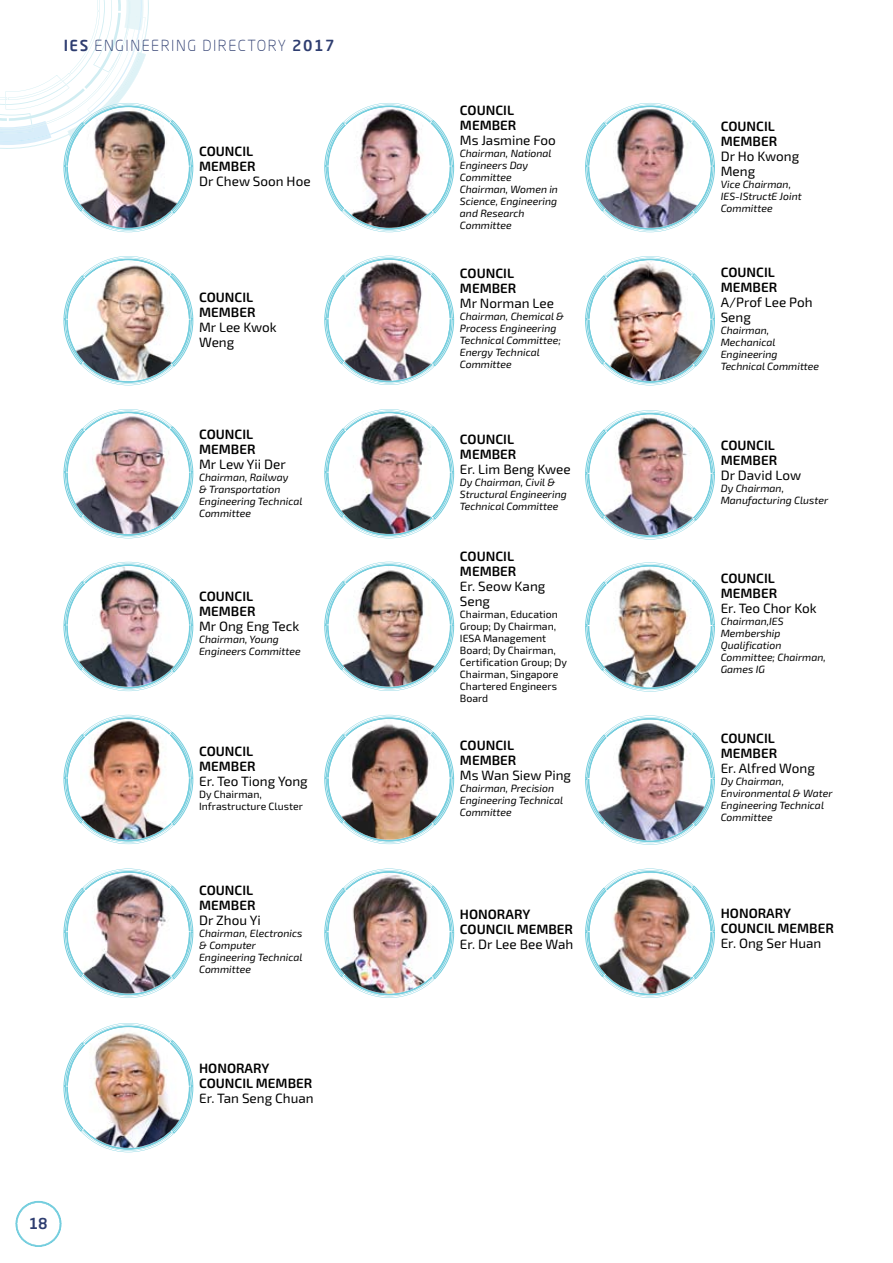
<style>
.page{position:relative;width:893px;height:1263px;background:#fff}
.page>*{position:absolute;margin:0;border:0;box-sizing:border-box;transform-origin:0 0}
.t1{font:300 15px "Neo Sans Pro";letter-spacing:.1em;color:#2e3d70}
.t2{font:500 15px "Neo Sans Pro";color:#2e3d70}
.t3{font:600 13.5px/15px "Exo 2";color:#000}
.t4{font:13.5px/15px "Exo 2";color:#000}
.t5{font:italic 10.5px/12px "Exo 2";color:#000}
.t6{font:10.5px/12px "Exo 2";color:#000}
.s1{font-weight:500}
</style>
<div class="page">
<svg style="left:16px;top:1201px;width:45px;height:45px"></svg>
<svg style="left:53px;top:1223px;width:7px;height:16px"></svg>
<svg style="left:585px;top:868px;width:130px;height:130px"></svg>
<img style="left:595px;top:873px;width:113px;height:120px">
<svg style="left:324px;top:868px;width:130px;height:130px"></svg>
<img style="left:329px;top:873px;width:109px;height:120px">
<svg style="left:64px;top:868px;width:129px;height:130px"></svg>
<img style="left:68px;top:873px;width:118px;height:120px">
<svg style="left:585px;top:715px;width:130px;height:130px"></svg>
<img style="left:589px;top:720px;width:121px;height:120px;border-radius:60px">
<svg style="left:324px;top:715px;width:130px;height:129px"></svg>
<img style="left:341px;top:719px;width:99px;height:121px">
<svg style="left:64px;top:715px;width:129px;height:129px"></svg>
<img style="left:80px;top:719px;width:91px;height:121px">
<svg style="left:585px;top:562px;width:130px;height:130px"></svg>
<img style="left:589px;top:567px;width:121px;height:120px;border-radius:60px">
<svg style="left:64px;top:1023px;width:129px;height:129px"></svg>
<img style="left:73px;top:1027px;width:109px;height:121px">
<svg style="left:64px;top:562px;width:129px;height:129px"></svg>
<img style="left:68px;top:566px;width:121px;height:121px;border-radius:60px">
<svg style="left:585px;top:410px;width:130px;height:129px"></svg>
<img style="left:589px;top:415px;width:121px;height:120px;border-radius:60px">
<svg style="left:324px;top:409px;width:130px;height:129px"></svg>
<img style="left:329px;top:414px;width:121px;height:120px;border-radius:60px">
<svg style="left:64px;top:409px;width:129px;height:129px"></svg>
<img style="left:68px;top:414px;width:121px;height:120px;border-radius:60px">
<svg style="left:585px;top:256px;width:130px;height:129px"></svg>
<img style="left:593px;top:261px;width:110px;height:120px">
<svg style="left:324px;top:256px;width:130px;height:129px"></svg>
<img style="left:329px;top:260px;width:119px;height:121px">
<svg style="left:64px;top:256px;width:129px;height:129px"></svg>
<img style="left:68px;top:261px;width:114px;height:120px">
<svg style="left:585px;top:103px;width:130px;height:129px"></svg>
<img style="left:589px;top:108px;width:121px;height:120px;border-radius:60px">
<svg style="left:324px;top:103px;width:130px;height:129px"></svg>
<img style="left:329px;top:108px;width:117px;height:120px">
<svg style="left:0;top:0;width:193px;height:232px"></svg>
<img style="left:79px;top:109px;width:99px;height:119px">
<svg style="left:324px;top:562px;width:130px;height:129px"></svg>
<img style="left:329px;top:566px;width:121px;height:121px;border-radius:60px">
<h1 class="t1" style="left:64px;top:37px;width:272px"><span class="s1">IES</span> ENGINEERING DIRECTORY <span class="s1">2017</span></h1>
<p class="t3" style="left:199px;top:144px;width:18px">COUN</p>
<p class="t3" style="left:199px;top:144px;width:50px;text-indent:35px">CIL<br>MEMBER</p>
<p class="t4" style="left:199px;top:174px;width:113px">Dr Chew Soon Hoe</p>
<p class="t3" style="left:199px;top:290px;width:18px">COUN</p>
<p class="t3" style="left:199px;top:290px;width:50px;text-indent:35px">CIL<br>MEMBER</p>
<p class="t4" style="left:199px;top:320px;width:79px">Mr Lee Kwok<br>Weng</p>
<p class="t3" style="left:199px;top:427px;width:18px">COUN</p>
<p class="t3" style="left:199px;top:427px;width:50px;text-indent:35px">CIL<br>MEMBER</p>
<p class="t4" style="left:199px;top:457px;width:88px">Mr Lew Yii Der</p>
<p class="t5" style="left:199px;top:471px;width:105px">Chairman, Railway<br>&amp; Transportation<br>Engineering Technical<br>Committee</p>
<p class="t3" style="left:199px;top:589px;width:18px">COUN</p>
<p class="t3" style="left:199px;top:589px;width:50px;text-indent:35px">CIL<br>MEMBER</p>
<p class="t4" style="left:199px;top:619px;width:102px">Mr Ong Eng Teck</p>
<p class="t5" style="left:199px;top:633px;width:103px">Chairman, Young<br>Engineers Committee</p>
<p class="t3" style="left:199px;top:744px;width:18px">COUN</p>
<p class="t3" style="left:199px;top:744px;width:50px;text-indent:35px">CIL<br>MEMBER</p>
<p class="t4" style="left:199px;top:774px;width:110px">Er. Teo Tiong Yong</p>
<p class="t6" style="left:199px;top:789px;width:105px">Dy Chairman,<br>Infrastructure Cluster</p>
<p class="t3" style="left:199px;top:882px;width:18px">COUN</p>
<p class="t3" style="left:199px;top:882px;width:50px;text-indent:35px">CIL<br>MEMBER</p>
<p class="t4" style="left:199px;top:912px;width:63px">Dr Zhou Yi</p>
<p class="t5" style="left:199px;top:927px;width:105px">Chairman, Electronics &amp; Computer<br>Engineering Technical<br>Committee</p>
<p class="t3" style="left:199px;top:1061px;width:19px">HONOR</p>
<p class="t3" style="left:245px;top:1061px;width:18px">ARY</p>
<p class="t3" style="left:199px;top:1076px;width:18px">COUN</p>
<p class="t3" style="left:235px;top:1076px;width:62px">CIL MEMBER</p>
<p class="t4" style="left:199px;top:1091px;width:116px">Er. Tan Seng Chuan</p>
<h1 class="t2" style="left:29px;top:1214px;width:20px">18</h1>
<p class="t3" style="left:460px;top:103px;width:18px">COUN</p>
<p class="t3" style="left:460px;top:103px;width:50px;text-indent:35px">CIL<br>MEMBER</p>
<p class="t4" style="left:460px;top:133px;width:97px">Ms Jasmine Foo</p>
<p class="t5" style="left:460px;top:147px;width:100px">Chairman, National<br>Engineers Day<br>Committee<br>Chairman, Women in<br>Science, Engineering and Research<br>Committee</p>
<p class="t3" style="left:460px;top:266px;width:18px">COUN</p>
<p class="t3" style="left:460px;top:266px;width:50px;text-indent:35px">CIL<br>MEMBER</p>
<p class="t4" style="left:460px;top:296px;width:96px">Mr Norman Lee</p>
<p class="t5" style="left:460px;top:310px;width:106px">Chairman, Chemical &amp;<br>Process Engineering<br>Technical Committee;<br>Energy Technical<br>Committee</p>
<p class="t3" style="left:460px;top:432px;width:18px">COUN</p>
<p class="t3" style="left:460px;top:432px;width:50px;text-indent:35px">CIL<br>MEMBER</p>
<p class="t4" style="left:460px;top:462px;width:112px">Er. Lim Beng Kwee</p>
<p class="t5" style="left:460px;top:476px;width:108px">Dy Chairman, Civil &amp;<br>Structural Engineering<br>Technical Committee</p>
<p class="t3" style="left:460px;top:549px;width:18px">COUN</p>
<p class="t3" style="left:460px;top:549px;width:50px;text-indent:35px">CIL<br>MEMBER</p>
<p class="t4" style="left:460px;top:579px;width:87px">Er. Seow Kang<br>Seng</p>
<p class="t6" style="left:460px;top:608px;width:109px">Chairman, Education<br>Group; Dy Chairman,<br>IESA Management<br>Board; Dy Chairman,<br>Certification Group; Dy<br>Chairman, Singapore<br>Chartered Engineers<br>Board</p>
<p class="t3" style="left:460px;top:738px;width:18px">COUN</p>
<p class="t3" style="left:460px;top:738px;width:50px;text-indent:35px">CIL<br>MEMBER</p>
<p class="t4" style="left:460px;top:768px;width:113px">Ms Wan Siew Ping</p>
<p class="t5" style="left:460px;top:783px;width:105px">Chairman, Precision<br>Engineering Technical<br>Committee</p>
<p class="t3" style="left:460px;top:907px;width:19px">HONOR</p>
<p class="t3" style="left:505px;top:907px;width:18px">ARY</p>
<p class="t3" style="left:460px;top:922px;width:18px">COUN</p>
<p class="t3" style="left:495px;top:922px;width:62px">CIL MEMBER</p>
<p class="t4" style="left:460px;top:937px;width:115px">Er. Dr Lee Bee Wah</p>
<p class="t3" style="left:721px;top:119px;width:18px">COUN</p>
<p class="t3" style="left:721px;top:119px;width:50px;text-indent:35px">CIL<br>MEMBER</p>
<p class="t4" style="left:721px;top:149px;width:80px">Dr Ho Kwong<br>Meng</p>
<p class="t5" style="left:721px;top:178px;width:82px">Vice Chairman,<br>IES-IStructE Joint<br>Committee</p>
<p class="t3" style="left:721px;top:265px;width:18px">COUN</p>
<p class="t3" style="left:721px;top:265px;width:50px;text-indent:35px">CIL<br>MEMBER</p>
<p class="t4" style="left:721px;top:295px;width:93px">A/Prof Lee Poh<br>Seng</p>
<p class="t5" style="left:721px;top:324px;width:100px">Chairman,<br>Mechanical<br>Engineering<br>Technical Committee</p>
<p class="t3" style="left:721px;top:438px;width:18px">COUN</p>
<p class="t3" style="left:721px;top:438px;width:50px;text-indent:35px">CIL<br>MEMBER</p>
<p class="t4" style="left:721px;top:468px;width:82px">Dr David Low</p>
<p class="t5" style="left:721px;top:483px;width:109px">Dy Chairman,<br>Manufacturing Cluster</p>
<p class="t3" style="left:721px;top:571px;width:18px">COUN</p>
<p class="t3" style="left:721px;top:571px;width:50px;text-indent:35px">CIL<br>MEMBER</p>
<p class="t4" style="left:721px;top:601px;width:97px">Er. Teo Chor Kok</p>
<p class="t5" style="left:721px;top:616px;width:107px">Chairman,IES<br>Membership<br>Qualification<br>Committee; Chairman,<br>Games IG</p>
<p class="t3" style="left:721px;top:731px;width:18px">COUN</p>
<p class="t3" style="left:721px;top:731px;width:50px;text-indent:35px">CIL<br>MEMBER</p>
<p class="t4" style="left:721px;top:761px;width:96px">Er. Alfred Wong</p>
<p class="t5" style="left:721px;top:775px;width:113px">Dy Chairman,<br>Environmental &amp; Water<br>Engineering Technical<br>Committee</p>
<p class="t3" style="left:721px;top:906px;width:19px">HONOR</p>
<p class="t3" style="left:766px;top:906px;width:18px">ARY</p>
<p class="t3" style="left:721px;top:921px;width:18px">COUN</p>
<p class="t3" style="left:756px;top:921px;width:62px">CIL MEMBER</p>
<p class="t4" style="left:721px;top:936px;width:102px">Er. Ong Ser Huan</p>
</div>
